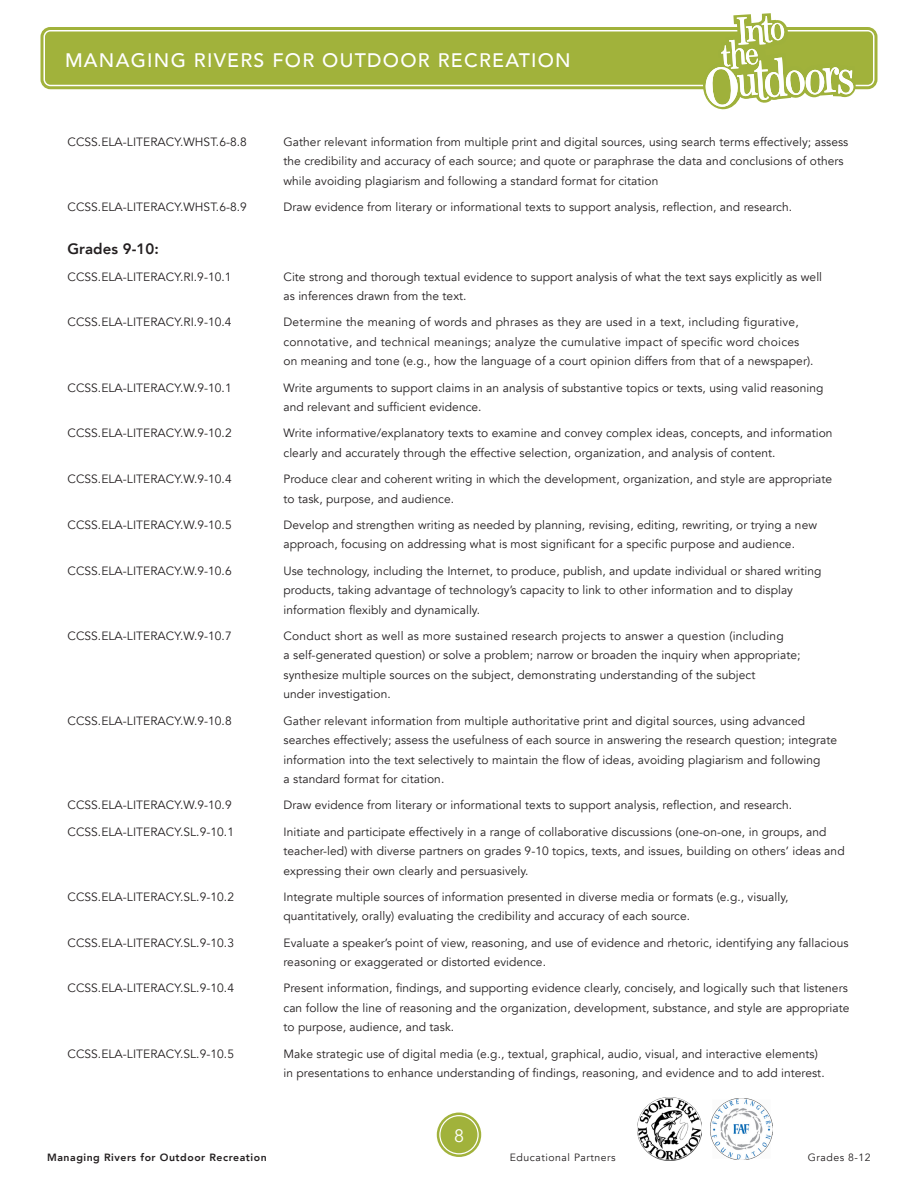
<style>
.page{position:relative;width:918px;height:1188px;background:#fff}
.page>*{position:absolute;margin:0;border:0;box-sizing:border-box;transform-origin:0 0}
.t1{font:500 19.5px "Avenir";letter-spacing:.065em;color:#fff}
.t2{font:18px "Avenir";color:#fff}
.Standards{font:800 15px "Avenir";letter-spacing:.005em;color:#231f20}
.Standards-2{font:12px/19.5px "Avenir";letter-spacing:.005em;color:#231f20}
.t3{font:800 10.5px "Avenir";letter-spacing:.05em;color:#231f20}
.t4{font:10.5px "Avenir";letter-spacing:.05em;color:#231f20}
</style>
<div class="page">
<div style="left:45px;top:32px;width:828px;height:53px;background:#a1b23b;border-radius:5px"></div>
<div style="left:40px;top:27px;width:837px;height:62px;border:3px solid #a1b23b;border-radius:8px"></div>
<div style="left:47px;top:33px;width:824px;height:50px;border:3px solid #a1b23b;border-radius:2px"></div>
<svg style="left:702px;top:13px;width:154px;height:97px"></svg>
<div style="left:441px;top:1116px;width:36px;height:37px;background:#a1b23b;border-radius:50%"></div>
<div style="left:437px;top:1113px;width:44px;height:44px;border:2px solid #a1b23b;border-radius:50%"></div>
<div style="left:442px;top:1118px;width:34px;height:34px;border:2px solid #a1b23b;border-radius:50%"></div>
<img style="left:638px;top:1097px;width:64px;height:64px">
<img style="left:710px;top:1098px;width:63px;height:62px">
<h1 class="t1" style="left:65px;top:44px;width:507px">MANAGING RIVERS FOR OUTDOOR RECREATION</h1>
<p class="Standards-2" style="left:68px;top:132px;width:181px">CCSS.ELA-LITERACY.WHST.6-8.8</p>
<p class="Standards-2" style="left:284px;top:132px;width:566px">Gather relevant information from multiple print and digital sources, using search terms effectively; assess the credibility and accuracy of each source; and quote or paraphrase the data and conclusions of others while avoiding plagiarism and following a standard format for citation</p>
<p class="Standards-2" style="left:68px;top:197px;width:181px">CCSS.ELA-LITERACY.WHST.6-8.9</p>
<p class="Standards-2" style="left:284px;top:197px;width:510px">Draw evidence from literary or informational texts to support analysis, reflection, and research.</p>
<p class="Standards" style="left:68px;top:237px;width:93px">Grades 9-10:</p>
<p class="Standards-2" style="left:68px;top:267px;width:166px">CCSS.ELA-LITERACY.RI.9-10.1</p>
<p class="Standards-2" style="left:284px;top:267px;width:540px">Cite strong and thorough textual evidence to support analysis of what the text says explicitly as well as inferences drawn from the text.</p>
<p class="Standards-2" style="left:68px;top:313px;width:166px">CCSS.ELA-LITERACY.RI.9-10.4</p>
<p class="Standards-2" style="left:284px;top:313px;width:532px">Determine the meaning of words and phrases as they are used in a text, including figurative, connotative, and technical meanings; analyze the cumulative impact of specific word choices on meaning and tone (e.g., how the language of a court opinion differs from that of a newspaper).</p>
<p class="Standards-2" style="left:68px;top:378px;width:166px">CCSS.ELA-LITERACY.W.9-10.1</p>
<p class="Standards-2" style="left:284px;top:378px;width:541px">Write arguments to support claims in an analysis of substantive topics or texts, using valid reasoning and relevant and sufficient evidence.</p>
<p class="Standards-2" style="left:68px;top:424px;width:166px">CCSS.ELA-LITERACY.W.9-10.2</p>
<p class="Standards-2" style="left:284px;top:424px;width:551px">Write informative/explanatory texts to examine and convey complex ideas, concepts, and information clearly and accurately through the effective selection, organization, and analysis of content.</p>
<p class="Standards-2" style="left:68px;top:469px;width:166px">CCSS.ELA-LITERACY.W.9-10.4</p>
<p class="Standards-2" style="left:284px;top:469px;width:550px">Produce clear and coherent writing in which the development, organization, and style are appropriate to task, purpose, and audience.</p>
<p class="Standards-2" style="left:68px;top:515px;width:166px">CCSS.ELA-LITERACY.W.9-10.5</p>
<p class="Standards-2" style="left:284px;top:515px;width:535px">Develop and strengthen writing as needed by planning, revising, editing, rewriting, or trying a new approach, focusing on addressing what is most significant for a specific purpose and audience.</p>
<p class="Standards-2" style="left:68px;top:561px;width:166px">CCSS.ELA-LITERACY.W.9-10.6</p>
<p class="Standards-2" style="left:284px;top:561px;width:539px">Use technology, including the Internet, to produce, publish, and update individual or shared writing products, taking advantage of technology’s capacity to link to other information and to display information flexibly and dynamically.</p>
<p class="Standards-2" style="left:68px;top:626px;width:166px">CCSS.ELA-LITERACY.W.9-10.7</p>
<p class="Standards-2" style="left:284px;top:626px;width:519px">Conduct short as well as more sustained research projects to answer a question (including<br>a self-generated question) or solve a problem; narrow or broaden the inquiry when appropriate; synthesize multiple sources on the subject, demonstrating understanding of the subject<br>under investigation.</p>
<p class="Standards-2" style="left:68px;top:711px;width:166px">CCSS.ELA-LITERACY.W.9-10.8</p>
<p class="Standards-2" style="left:284px;top:711px;width:555px">Gather relevant information from multiple authoritative print and digital sources, using advanced searches effectively; assess the usefulness of each source in answering the research question; integrate information into the text selectively to maintain the flow of ideas, avoiding plagiarism and following<br>a standard format for citation.</p>
<p class="Standards-2" style="left:68px;top:796px;width:166px">CCSS.ELA-LITERACY.W.9-10.9</p>
<p class="Standards-2" style="left:284px;top:796px;width:510px">Draw evidence from literary or informational texts to support analysis, reflection, and research.</p>
<p class="Standards-2" style="left:68px;top:822px;width:168px">CCSS.ELA-LITERACY.SL.9-10.1</p>
<p class="Standards-2" style="left:284px;top:822px;width:563px">Initiate and participate effectively in a range of collaborative discussions (one-on-one, in groups, and teacher-led) with diverse partners on grades 9-10 topics, texts, and issues, building on others’ ideas and expressing their own clearly and persuasively.</p>
<p class="Standards-2" style="left:68px;top:887px;width:168px">CCSS.ELA-LITERACY.SL.9-10.2</p>
<p class="Standards-2" style="left:284px;top:887px;width:507px">Integrate multiple sources of information presented in diverse media or formats (e.g., visually, quantitatively, orally) evaluating the credibility and accuracy of each source.</p>
<p class="Standards-2" style="left:68px;top:933px;width:168px">CCSS.ELA-LITERACY.SL.9-10.3</p>
<p class="Standards-2" style="left:284px;top:933px;width:567px">Evaluate a speaker’s point of view, reasoning, and use of evidence and rhetoric, identifying any fallacious reasoning or exaggerated or distorted evidence.</p>
<p class="Standards-2" style="left:68px;top:979px;width:168px">CCSS.ELA-LITERACY.SL.9-10.4</p>
<p class="Standards-2" style="left:284px;top:979px;width:567px">Present information, findings, and supporting evidence clearly, concisely, and logically such that listeners can follow the line of reasoning and the organization, development, substance, and style are appropriate to purpose, audience, and task.</p>
<p class="Standards-2" style="left:68px;top:1044px;width:168px">CCSS.ELA-LITERACY.SL.9-10.5</p>
<p class="Standards-2" style="left:284px;top:1044px;width:543px">Make strategic use of digital media (e.g., textual, graphical, audio, visual, and interactive elements) in presentations to enhance understanding of findings, reasoning, and evidence and to add interest.</p>
<h2 class="t2" style="left:454px;top:1125px;width:11px">8</h2>
<p class="t3" style="left:47px;top:1149px;width:221px">Managing Rivers for Outdoor Recreation</p>
<p class="t4" style="left:510px;top:1151px;width:108px">Educational Partners</p>
<p class="t4" style="left:808px;top:1151px;width:65px">Grades 8-12</p>
</div>
